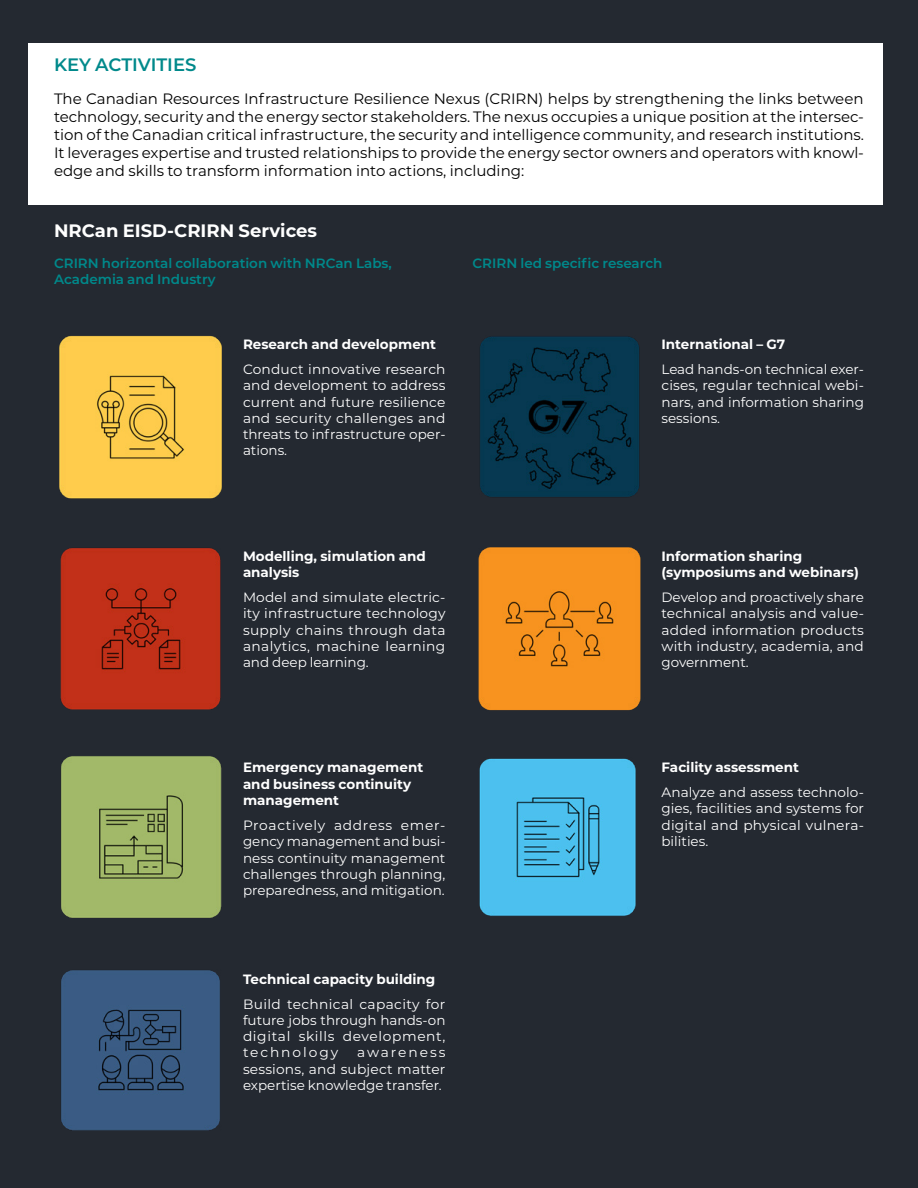
<style>
.page{position:relative;width:918px;height:1188px;background:#242931}
.page>*{position:absolute;margin:0;border:0;box-sizing:border-box;transform-origin:0 0}
.t1{font:700 18px "Montserrat";color:#fff}
.sub_header{font:600 18px "Montserrat";color:#00898b}
.bodycopy{font:15px/18px "Montserrat";color:#000;text-align:justify}
.white_chart_bc{font:13.5px/16.2px "Montserrat";letter-spacing:.005em;color:#fff;text-align:justify}
.t2{font:700 13.5px/16.5px "Montserrat";color:#fff}
.chart_labels{font:600 13.5px/16.2px "Montserrat";color:#00898b}
</style>
<div class="page">
<div style="left:28px;top:44px;width:856px;height:1114px;background:#fff"></div>
<div style="left:20px;top:206px;width:870px;height:982px;background:#242931"></div>
<img style="left:59px;top:335px;width:163px;height:164px">
<img style="left:60px;top:548px;width:161px;height:162px">
<img style="left:61px;top:756px;width:161px;height:162px">
<img style="left:61px;top:970px;width:159px;height:161px">
<img style="left:480px;top:336px;width:160px;height:161px">
<img style="left:478px;top:547px;width:163px;height:164px">
<img style="left:479px;top:758px;width:157px;height:158px">
<h2 class="sub_header" style="left:54px;top:52px;width:144px">KEY ACTIVITIES</h2>
<p class="bodycopy" style="left:54px;top:90px;width:812px">The Canadian Resources Infrastructure Resilience Nexus (CRIRN) helps by strengthening the links between technology, security and the energy sector stakeholders. The nexus occupies a unique position at the intersec&shy;tion of the Canadian critical infrastructure, the security and intelligence community, and research institutions.<br>It leverages expertise and trusted relationships to provide the energy sector owners and operators with knowl&shy;edge and skills to transform information into actions, including:</p>
<h2 class="t1" style="left:54px;top:218px;width:265px">NRCan EISD-CRIRN Services</h2>
<p class="chart_labels" style="left:54px;top:255px;width:339px">CRIRN horizontal collaboration with NRCan Labs,<br>Academia and Industry</p>
<h3 class="t2" style="left:243px;top:335px;width:195px">Research and development</h3>
<p class="white_chart_bc" style="left:243px;top:361px;width:204px">Conduct innovative research and development to address current and future resilience and security challenges and threats to infrastructure oper&shy;ations.</p>
<p class="chart_labels" style="left:472px;top:255px;width:191px">CRIRN led specific research</p>
<h3 class="t2" style="left:662px;top:335px;width:125px">International – G7</h3>
<p class="white_chart_bc" style="left:662px;top:361px;width:204px">Lead hands-on technical exer&shy;cises, regular technical webi&shy;nars, and information sharing sessions.</p>
<h3 class="t2" style="left:243px;top:547px;width:184px">Modelling, simulation and analysis</h3>
<p class="white_chart_bc" style="left:243px;top:589px;width:204px">Model and simulate electric&shy;ity infrastructure technology supply chains through data analytics, machine learning and deep learning.</p>
<h3 class="t2" style="left:243px;top:758px;width:182px">Emergency management and business continuity management</h3>
<p class="white_chart_bc" style="left:243px;top:817px;width:204px">Proactively address emer&shy;gency management and busi&shy;ness continuity management challenges through planning, preparedness, and mitigation.</p>
<h3 class="t2" style="left:243px;top:970px;width:194px">Technical capacity building</h3>
<p class="white_chart_bc" style="left:243px;top:995px;width:204px">Build technical capacity for future jobs through hands-on digital skills development, technology</p>
<p class="white_chart_bc" style="left:243px;top:1044px;width:204px;text-indent:114px">awareness sessions, and subject matter expertise knowledge transfer.</p>
<h3 class="t2" style="left:662px;top:547px;width:199px">Information sharing (symposiums and webinars)</h3>
<p class="white_chart_bc" style="left:662px;top:589px;width:204px">Develop and proactively share technical analysis and value&shy;added information products with industry, academia, and government.</p>
<h3 class="t2" style="left:662px;top:758px;width:139px">Facility assessment</h3>
<p class="white_chart_bc" style="left:662px;top:784px;width:204px">Analyze and assess technolo&shy;gies, facilities and systems for digital and physical vulnera&shy;bilities.</p>
</div>
